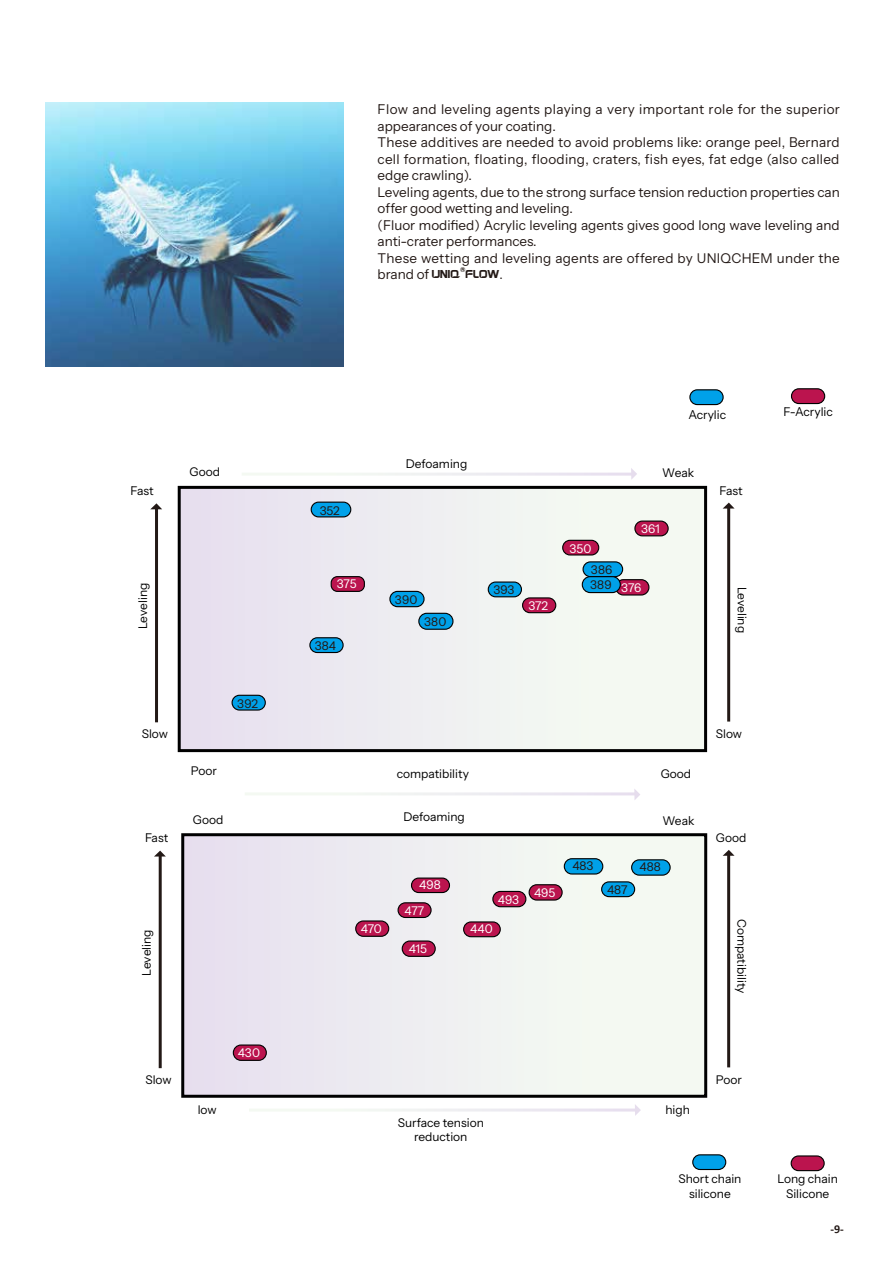
<style>
.page{position:relative;width:893px;height:1263px;background:#fff}
.page>*{position:absolute;margin:0;border:0;box-sizing:border-box;transform-origin:0 0}
.t1{font:13.5px/16.5px "Instrument Sans";letter-spacing:.005em;color:#231916}
.t2{font:13.5px "Gayatri";color:#231916}
.t3{font:12px/14.4px "Instrument Sans";color:#000;text-align:center}
.t4{font:12px "Instrument Sans";color:#fff}
.t5{font:12px "Instrument Sans";letter-spacing:.01em;color:#231916}
.t6{font:700 12px "Calibri";color:#231916}
.t7{font:7.8px "Gayatri";color:#231916}
.s1{font-family:"Instrument Sans"}
.s2{font-family:"Calibri"}
</style>
<div class="page">
<div style="left:183px;top:835px;width:523px;height:261px;background:linear-gradient(to right,#e7dfef,#f6fef2)"></div>
<div style="left:181px;top:833px;width:526px;height:265px;border:3px solid #000"></div>
<img style="left:45px;top:103px;width:299px;height:264px">
<hr style="left:159px;top:855px;width:3px;height:213px;background:#231916">
<div style="left:529px;top:885px;width:33px;height:15px;background:#bb144e;border-radius:8px"></div>
<div style="left:529px;top:884px;width:34px;height:16px;border:1px solid #000;border-radius:8px"></div>
<div style="left:602px;top:882px;width:33px;height:15px;background:#00a1e9;border-radius:7px"></div>
<div style="left:601px;top:881px;width:34px;height:16px;border:1px solid #000;border-radius:7px"></div>
<div style="left:402px;top:941px;width:33px;height:15px;background:#bb144e;border-radius:8px"></div>
<div style="left:402px;top:940px;width:34px;height:17px;border:1px solid #000;border-radius:8px"></div>
<svg style="left:635px;top:1104px;width:6px;height:12px"></svg>
<svg style="left:154px;top:850px;width:12px;height:6px"></svg>
<hr style="left:727px;top:854px;width:3px;height:213px;background:#231916">
<svg style="left:723px;top:850px;width:11px;height:6px"></svg>
<div style="left:464px;top:922px;width:36px;height:15px;background:#bb144e;border-radius:7px"></div>
<div style="left:463px;top:921px;width:38px;height:16px;border:1px solid #000;border-radius:7px"></div>
<div style="left:398px;top:903px;width:33px;height:14px;background:#bb144e;border-radius:7px"></div>
<div style="left:397px;top:902px;width:35px;height:16px;border:1px solid #000;border-radius:7px"></div>
<div style="left:791px;top:1156px;width:33px;height:14px;background:#bb144e;border-radius:7px"></div>
<div style="left:791px;top:1155px;width:34px;height:16px;border:1px solid #000;border-radius:7px"></div>
<div style="left:693px;top:1155px;width:33px;height:14px;background:#00a1e9;border-radius:7px"></div>
<div style="left:692px;top:1154px;width:34px;height:16px;border:1px solid #000;border-radius:7px"></div>
<div style="left:179px;top:487px;width:527px;height:264px;background:linear-gradient(to right,#e7dfef,#f6fdf2)"></div>
<div style="left:178px;top:486px;width:529px;height:266px;border:3px solid #000"></div>
<hr style="left:155px;top:508px;width:3px;height:214px;background:#231916">
<div style="left:583px;top:562px;width:40px;height:15px;background:#00a1e9;border-radius:7px"></div>
<div style="left:582px;top:561px;width:41px;height:16px;border:1px solid #000;border-radius:7px"></div>
<div style="left:419px;top:613px;width:34px;height:16px;background:#00a1e9;border-radius:8px"></div>
<div style="left:418px;top:613px;width:35px;height:17px;border:1px solid #000;border-radius:8px"></div>
<div style="left:310px;top:638px;width:33px;height:14px;background:#00a1e9;border-radius:7px"></div>
<div style="left:309px;top:637px;width:35px;height:16px;border:1px solid #000;border-radius:7px"></div>
<div style="left:616px;top:580px;width:33px;height:15px;background:#bb144e;border-radius:8px"></div>
<div style="left:615px;top:579px;width:34px;height:16px;border:1px solid #000;border-radius:8px"></div>
<div style="left:331px;top:577px;width:33px;height:14px;background:#bb144e;border-radius:6px"></div>
<div style="left:331px;top:576px;width:34px;height:16px;border:1px solid #000;border-radius:6px"></div>
<div style="left:232px;top:695px;width:33px;height:15px;background:#00a1e9;border-radius:7px"></div>
<div style="left:232px;top:695px;width:34px;height:16px;border:1px solid #000;border-radius:7px"></div>
<svg style="left:634px;top:789px;width:6px;height:11px"></svg>
<svg style="left:631px;top:468px;width:6px;height:11px"></svg>
<svg style="left:150px;top:503px;width:12px;height:6px"></svg>
<hr style="left:727px;top:507px;width:3px;height:214px;background:#231916">
<svg style="left:723px;top:503px;width:12px;height:6px"></svg>
<div style="left:791px;top:389px;width:34px;height:14px;background:#bb144e;border-radius:7px"></div>
<div style="left:791px;top:388px;width:34px;height:16px;border:1px solid #000;border-radius:7px"></div>
<div style="left:690px;top:390px;width:33px;height:15px;background:#00a1e9;border-radius:7px"></div>
<div style="left:689px;top:389px;width:35px;height:16px;border:1px solid #000;border-radius:7px"></div>
<div style="left:635px;top:521px;width:33px;height:15px;background:#bb144e;border-radius:7px"></div>
<div style="left:634px;top:520px;width:35px;height:16px;border:1px solid #000;border-radius:7px"></div>
<div style="left:563px;top:540px;width:36px;height:15px;background:#bb144e;border-radius:7px"></div>
<div style="left:562px;top:540px;width:37px;height:15px;border:1px solid #000;border-radius:7px"></div>
<div style="left:523px;top:598px;width:33px;height:15px;background:#bb144e;border-radius:7px"></div>
<div style="left:522px;top:597px;width:34px;height:16px;border:1px solid #000;border-radius:7px"></div>
<div style="left:632px;top:860px;width:38px;height:15px;background:#00a1e9;border-radius:8px"></div>
<div style="left:631px;top:859px;width:40px;height:17px;border:1px solid #000;border-radius:8px"></div>
<div style="left:493px;top:891px;width:33px;height:16px;background:#bb144e;border-radius:8px"></div>
<div style="left:492px;top:891px;width:34px;height:16px;border:1px solid #000;border-radius:8px"></div>
<div style="left:356px;top:921px;width:33px;height:15px;background:#bb144e;border-radius:8px"></div>
<div style="left:355px;top:920px;width:34px;height:17px;border:1px solid #000;border-radius:8px"></div>
<div style="left:233px;top:1045px;width:33px;height:15px;background:#bb144e;border-radius:8px"></div>
<div style="left:233px;top:1044px;width:34px;height:17px;border:1px solid #000;border-radius:8px"></div>
<div style="left:582px;top:577px;width:38px;height:15px;background:#00a1e9;border-radius:8px"></div>
<div style="left:582px;top:576px;width:39px;height:17px;border:1px solid #000;border-radius:8px"></div>
<div style="left:390px;top:591px;width:34px;height:16px;background:#00a1e9;border-radius:8px"></div>
<div style="left:389px;top:591px;width:36px;height:16px;border:1px solid #000;border-radius:8px"></div>
<div style="left:488px;top:582px;width:33px;height:15px;background:#00a1e9;border-radius:7px"></div>
<div style="left:488px;top:581px;width:34px;height:16px;border:1px solid #000;border-radius:7px"></div>
<div style="left:311px;top:502px;width:40px;height:15px;background:#00a1e9;border-radius:7px"></div>
<div style="left:311px;top:502px;width:40px;height:15px;border:1px solid #000;border-radius:7px"></div>
<div style="left:564px;top:859px;width:39px;height:15px;background:#00a1e9;border-radius:8px"></div>
<div style="left:564px;top:858px;width:39px;height:16px;border:1px solid #000;border-radius:8px"></div>
<div style="left:411px;top:878px;width:38px;height:14px;background:#bb144e;border-radius:7px"></div>
<div style="left:411px;top:877px;width:39px;height:16px;border:1px solid #000;border-radius:7px"></div>
<p class="t1" style="left:378px;top:101px;width:464px">Flow and leveling agents playing a very important role for the superior appearances of your coating.<br>These additives are needed to avoid problems like: orange peel, Bernard cell formation, floating, flooding, craters, fish eyes, fat edge (also called edge crawling).<br>Leveling agents, due to the strong surface tension reduction properties can offer good wetting and leveling.<br>(Fluor modified) Acrylic leveling agents gives good long wave leveling and anti-crater performances.<br>These wetting and leveling agents are offered by UNIQCHEM under the</p>
<p class="t2" style="left:378px;top:270px;width:127px"><span class="s1">brand of</span> UNIQ FLOW<span class="s2">.</span></p>
<p class="t7" style="left:460px;top:267px;width:7px">®</p>
<p class="t3" style="left:688px;top:408px;width:39px">Acrylic</p>
<p class="t3" style="left:783px;top:405px;width:51px">F-Acrylic</p>
<p class="t3" style="left:406px;top:456px;width:63px">Defoaming</p>
<p class="t3" style="left:190px;top:465px;width:32px">Good</p>
<p class="t3" style="left:662px;top:466px;width:33px">Weak</p>
<p class="t3" style="left:131px;top:483px;width:25px">Fast</p>
<p class="t3" style="left:719px;top:484px;width:25px">Fast</p>
<p class="t5" style="left:320px;top:503px;width:22px">352</p>
<p class="t4" style="left:570px;top:541px;width:23px">350</p>
<p class="t5" style="left:591px;top:562px;width:23px">386</p>
<p class="t4" style="left:641px;top:522px;width:20px">361</p>
<p class="t4" style="left:337px;top:576px;width:21px">375</p>
<p class="t5" style="left:590px;top:577px;width:23px">389</p>
<p class="t4" style="left:621px;top:580px;width:22px">376</p>
<p class="t3" style="left:136px;top:629px;width:48px;rotate:-90deg">Leveling</p>
<p class="t3" style="left:749px;top:587px;width:48px;rotate:90deg">Leveling</p>
<p class="t5" style="left:493px;top:583px;width:22px">393</p>
<p class="t5" style="left:395px;top:592px;width:24px">390</p>
<p class="t4" style="left:528px;top:598px;width:21px">372</p>
<p class="t5" style="left:424px;top:614px;width:24px">380</p>
<p class="t5" style="left:237px;top:696px;width:22px">392</p>
<p class="t5" style="left:315px;top:638px;width:22px">384</p>
<p class="t3" style="left:142px;top:727px;width:28px">Slow</p>
<p class="t3" style="left:716px;top:726px;width:28px">Slow</p>
<p class="t3" style="left:397px;top:767px;width:74px">compatibility</p>
<p class="t3" style="left:191px;top:763px;width:28px">Poor</p>
<p class="t3" style="left:661px;top:767px;width:32px">Good</p>
<p class="t3" style="left:403px;top:810px;width:63px">Defoaming</p>
<p class="t3" style="left:193px;top:812px;width:32px">Good</p>
<p class="t3" style="left:663px;top:813px;width:33px">Weak</p>
<p class="t3" style="left:145px;top:830px;width:25px">Fast</p>
<p class="t3" style="left:716px;top:831px;width:32px">Good</p>
<p class="t4" style="left:419px;top:877px;width:23px">498</p>
<p class="t4" style="left:405px;top:903px;width:21px">477</p>
<p class="t4" style="left:498px;top:892px;width:23px">493</p>
<p class="t5" style="left:572px;top:858px;width:23px">483</p>
<p class="t4" style="left:534px;top:885px;width:23px">495</p>
<p class="t5" style="left:607px;top:882px;width:22px">487</p>
<p class="t5" style="left:639px;top:859px;width:23px">488</p>
<p class="t5" style="left:640px;top:863px;width:34px">488 U</p>
<p class="t3" style="left:140px;top:975px;width:48px;rotate:-90deg">Leveling</p>
<p class="t3" style="left:749px;top:919px;width:76px;rotate:90deg">Compatibility</p>
<p class="t4" style="left:470px;top:921px;width:24px">440</p>
<p class="t4" style="left:361px;top:921px;width:22px">470</p>
<p class="t4" style="left:409px;top:941px;width:20px">415</p>
<p class="t4" style="left:238px;top:1045px;width:24px">430</p>
<p class="t3" style="left:145px;top:1072px;width:28px">Slow</p>
<p class="t3" style="left:716px;top:1072px;width:28px">Poor</p>
<p class="t3" style="left:398px;top:1115px;width:88px">Surface tension reduction</p>
<p class="t3" style="left:198px;top:1102px;width:20px">low</p>
<p class="t3" style="left:665px;top:1103px;width:26px">high</p>
<p class="t3" style="left:678px;top:1172px;width:65px">Short chain silicone</p>
<p class="t3" style="left:777px;top:1172px;width:62px">Long chain<br>Silicone</p>
<p class="t6" style="left:830px;top:1220px;width:15px">-9-</p>
</div>
